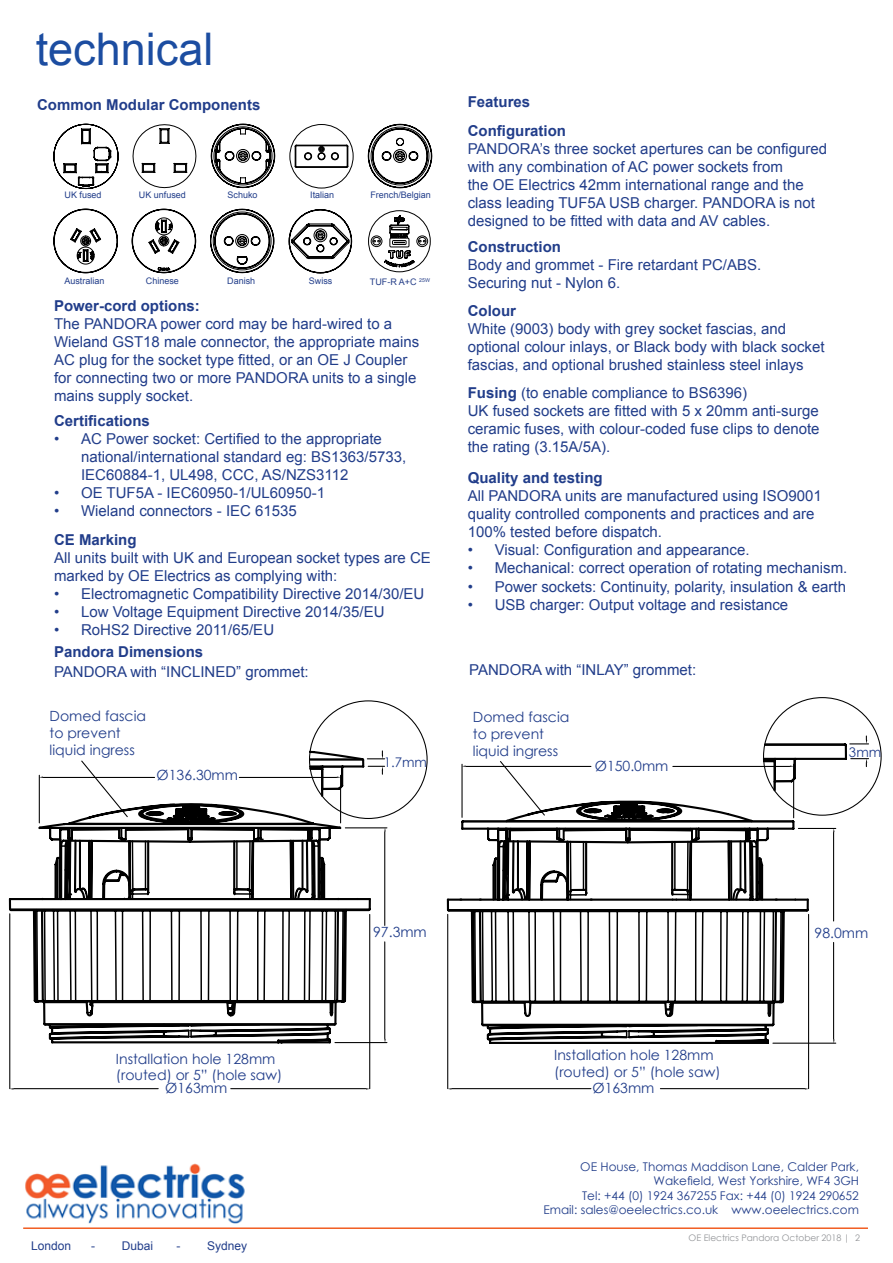
<style>
.page{position:relative;width:893px;height:1263px;background:#fff}
.page>*{position:absolute;margin:0;border:0;box-sizing:border-box;transform-origin:0 0}
.t1{font:45px "Arial";color:#1c4da1}
.t2{font:15px/18px "Arial";color:#213d8a}
.t3{font:700 15px/28.8px "Arial";color:#213d8a}
.t4{font:14.1px/16.8px "Century Gothic";color:#213d8a}
.t5{font:13.35px "Century Gothic";color:#213d8a}
.t6{font:12px/14.4px "Century Gothic";color:#213d8a;text-align:right}
.t7{font:12px "Arial";color:#213d8a}
.t8{font:9px "Arial";color:#213d8a}
.t9{font:9px "Century Gothic";color:#939598}
.t10{font:9px "Arial";color:#253e88}
.s1{font-weight:700}
</style>
<div class="page">
<img style="left:25px;top:1163px;width:220px;height:61px">
<hr style="left:23px;top:1227px;width:845px;height:2px;background:#f15d22">
<svg style="left:53px;top:124px;width:65px;height:65px"></svg>
<svg style="left:132px;top:124px;width:65px;height:64px"></svg>
<svg style="left:211px;top:124px;width:64px;height:64px"></svg>
<svg style="left:368px;top:124px;width:64px;height:64px"></svg>
<div style="left:305px;top:153px;width:6px;height:7px;border:1px solid #000;border-radius:50%"></div>
<div style="left:332px;top:153px;width:6px;height:7px;border:1px solid #000;border-radius:50%"></div>
<svg style="left:318px;top:147px;width:6px;height:5px"></svg>
<div style="left:318px;top:153px;width:7px;height:7px;border:1px solid #000;border-radius:50%"></div>
<div style="left:331px;top:153px;width:8px;height:7px;border:1px solid #000;border-radius:50%"></div>
<div style="left:304px;top:153px;width:8px;height:7px;border:1px solid #000;border-radius:50%"></div>
<hr style="left:296px;top:146px;width:50px;height:1px;background:#000">
<hr style="left:296px;top:145px;width:51px;height:1px;background:#000">
<hr style="left:296px;top:167px;width:51px;height:1px;background:#000">
<svg style="left:346px;top:145px;width:3px;height:23px"></svg>
<div style="left:289px;top:124px;width:64px;height:64px;border:1px solid #000;border-radius:50%"></div>
<svg style="left:295px;top:145px;width:2px;height:23px"></svg>
<svg style="left:132px;top:209px;width:64px;height:64px"></svg>
<svg style="left:53px;top:209px;width:65px;height:64px"></svg>
<svg style="left:210px;top:209px;width:64px;height:64px"></svg>
<svg style="left:289px;top:209px;width:63px;height:64px"></svg>
<div style="left:368px;top:210px;width:63px;height:62px;border:1px solid #000;border-radius:50%"></div>
<svg style="left:371px;top:215px;width:57px;height:52px"></svg>
<svg style="left:486px;top:1026px;width:284px;height:18px"></svg>
<svg style="left:446px;top:820px;width:363px;height:206px"></svg>
<svg style="left:492px;top:765px;width:272px;height:138px"></svg>
<hr style="left:793px;top:764px;width:1px;height:54px;background:#000">
<hr style="left:461px;top:764px;width:2px;height:53px;background:#000">
<hr style="left:673px;top:766px;width:117px;height:1px;background:#000">
<hr style="left:466px;top:766px;width:125px;height:1px;background:#000">
<hr style="left:773px;top:1043px;width:63px;height:1px;background:#000">
<hr style="left:798px;top:828px;width:38px;height:1px;background:#000">
<hr style="left:833px;top:942px;width:1px;height:97px;background:#000">
<hr style="left:833px;top:832px;width:1px;height:89px;background:#000">
<hr style="left:447px;top:914px;width:1px;height:175px;background:#000">
<hr style="left:808px;top:914px;width:1px;height:175px;background:#000">
<hr style="left:452px;top:1088px;width:139px;height:1px;background:#000">
<hr style="left:660px;top:1088px;width:145px;height:1px;background:#000">
<svg style="left:499px;top:761px;width:47px;height:56px"></svg>
<svg style="left:762px;top:697px;width:120px;height:119px"></svg>
<svg style="left:48px;top:1025px;width:284px;height:19px"></svg>
<svg style="left:8px;top:826px;width:363px;height:199px"></svg>
<svg style="left:35px;top:774px;width:291px;height:138px"></svg>
<svg style="left:140px;top:803px;width:102px;height:21px"></svg>
<hr style="left:39px;top:775px;width:1px;height:48px;background:#000">
<hr style="left:340px;top:775px;width:1px;height:48px;background:#000">
<hr style="left:43px;top:777px;width:112px;height:1px;background:#000">
<hr style="left:239px;top:777px;width:98px;height:1px;background:#000">
<hr style="left:345px;top:827px;width:42px;height:1px;background:#000">
<hr style="left:335px;top:1042px;width:52px;height:1px;background:#000">
<hr style="left:384px;top:832px;width:1px;height:93px;background:#000">
<hr style="left:384px;top:942px;width:1px;height:96px;background:#000">
<hr style="left:9px;top:914px;width:1px;height:175px;background:#000">
<hr style="left:369px;top:914px;width:1px;height:175px;background:#000">
<hr style="left:14px;top:1088px;width:144px;height:1px;background:#000">
<hr style="left:231px;top:1088px;width:135px;height:1px;background:#000">
<svg style="left:80px;top:760px;width:49px;height:58px"></svg>
<svg style="left:307px;top:700px;width:121px;height:119px"></svg>
<h1 class="t1" style="left:36px;top:19px;width:179px">technical</h1>
<p class="t3" style="left:37px;top:91px;width:225px">Common Modular Components</p>
<p class="t3" style="left:468px;top:88px;width:100px">Features<br>Configuration</p>
<p class="t2" style="left:468px;top:140px;width:361px">PANDORA’s three socket apertures can be configured with any combination of AC power sockets from<br>the OE Electrics 42mm international range and the class leading TUF5A USB charger. PANDORA is not designed to be fitted with data and AV cables.</p>
<p class="t8" style="left:65px;top:189px;width:39px">UK fused</p>
<p class="t8" style="left:139px;top:189px;width:49px">UK unfused</p>
<p class="t8" style="left:228px;top:189px;width:32px">Schuko</p>
<p class="t8" style="left:310px;top:189px;width:26px">Italian</p>
<p class="t8" style="left:370px;top:189px;width:62px">French/Belgian</p>
<p class="t8" style="left:64px;top:275px;width:42px">Australian</p>
<p class="t8" style="left:146px;top:275px;width:35px">Chinese</p>
<p class="t8" style="left:227px;top:275px;width:30px">Danish</p>
<p class="t8" style="left:309px;top:275px;width:25px">Swiss</p>
<p class="t10" style="left:370px;top:276px;width:62px">TUF-R A+C <sup>25W</sup></p>
<p class="t3" style="left:54px;top:292px;width:147px">Power-cord options:</p>
<p class="t2" style="left:54px;top:315px;width:367px">The PANDORA power cord may be hard-wired to a Wieland GST18 male connector, the appropriate mains AC plug for the socket type fitted, or an OE J Coupler for connecting two or more PANDORA units to a single mains supply socket.</p>
<p class="t3" style="left:54px;top:407px;width:97px">Certifications</p>
<p class="t2" style="left:81px;top:430px;width:327px;text-indent:-27px">• AC Power socket: Certified to the appropriate national/international standard eg: BS1363/5733,<br>IEC60884-1, UL498, CCC, AS/NZS3112</p>
<p class="t2" style="left:54px;top:484px;width:272px">• OE TUF5A - IEC60950-1/UL60950-1</p>
<p class="t2" style="left:54px;top:502px;width:244px">• Wieland connectors - IEC 61535</p>
<p class="t3" style="left:54px;top:526px;width:84px">CE Marking</p>
<p class="t2" style="left:54px;top:549px;width:378px">All units built with UK and European socket types are CE marked by OE Electrics as complying with:</p>
<p class="t2" style="left:54px;top:585px;width:372px">• Electromagnetic Compatibility Directive 2014/30/EU</p>
<p class="t2" style="left:54px;top:603px;width:332px">• Low Voltage Equipment Directive 2014/35/EU</p>
<p class="t2" style="left:54px;top:621px;width:222px">• RoHS2 Directive 2011/65/EU</p>
<p class="t3" style="left:468px;top:233px;width:95px">Construction</p>
<p class="t2" style="left:468px;top:256px;width:295px">Body and grommet - Fire retardant PC/ABS.<br>Securing nut - Nylon 6.</p>
<p class="t3" style="left:468px;top:297px;width:50px">Colour</p>
<p class="t2" style="left:468px;top:320px;width:358px">White (9003) body with grey socket fascias, and optional colour inlays, or Black body with black socket fascias, and optional brushed stainless steel inlays</p>
<p class="t2" style="left:468px;top:384px;width:353px"><span class="s1">Fusing</span> (to enable compliance to BS6396)<br>UK fused sockets are fitted with 5 x 20mm anti-surge ceramic fuses, with colour-coded fuse clips to denote the rating (3.15A/5A).</p>
<p class="t3" style="left:468px;top:464px;width:137px">Quality and testing</p>
<p class="t2" style="left:468px;top:487px;width:356px">All PANDORA units are manufactured using ISO9001 quality controlled components and practices and are<br>100% tested before dispatch.</p>
<p class="t2" style="left:468px;top:541px;width:283px">• Visual: Configuration and appearance.</p>
<p class="t2" style="left:468px;top:559px;width:381px">• Mechanical: correct operation of rotating mechanism.</p>
<p class="t2" style="left:468px;top:577px;width:380px">• Power sockets: Continuity, polarity, insulation &amp; earth</p>
<p class="t2" style="left:468px;top:595px;width:322px">• USB charger: Output voltage and resistance</p>
<p class="t3" style="left:54px;top:638px;width:151px">Pandora Dimensions</p>
<p class="t2" style="left:54px;top:663px;width:256px">PANDORA with “INCLINED” grommet:</p>
<p class="t2" style="left:469px;top:661px;width:228px">PANDORA with “INLAY” grommet:</p>
<p class="t4" style="left:50px;top:708px;width:98px">Domed fascia to prevent liquid ingress</p>
<p class="t4" style="left:157px;top:766px;width:83px">Ø136.30mm</p>
<p class="t5" style="left:384px;top:753px;width:45px">1.7mm</p>
<p class="t4" style="left:473px;top:708px;width:98px">Domed fascia to prevent liquid ingress</p>
<p class="t4" style="left:595px;top:757px;width:75px">Ø150.0mm</p>
<p class="t4" style="left:373px;top:924px;width:55px">97.3mm</p>
<p class="t4" style="left:116px;top:1050px;width:168px">Installation hole 128mm (routed) or 5” (hole saw)</p>
<p class="t4" style="left:165px;top:1079px;width:63px">Ø163mm</p>
<p class="t4" style="left:554px;top:1047px;width:168px">Installation hole 128mm (routed) or 5” (hole saw)</p>
<p class="t4" style="left:592px;top:1079px;width:63px">Ø163mm</p>
<p class="t5" style="left:849px;top:742px;width:34px">3mm</p>
<p class="t4" style="left:815px;top:924px;width:55px">98.0mm</p>
<p class="t7" style="left:31px;top:1238px;width:42px">London</p>
<p class="t7" style="left:91px;top:1238px;width:64px">- Dubai</p>
<p class="t7" style="left:177px;top:1238px;width:72px">- Sydney</p>
<p class="t6" style="left:543px;top:1159px;width:317px">OE House, Thomas Maddison Lane, Calder Park, Wakefield, West Yorkshire, WF4 3GH<br>Tel: +44 (0) 1924 367255 Fax: +44 (0) 1924 290652<br>Email: sales@oeelectrics.co.uk www.oeelectrics.com</p>
<p class="t9" style="left:689px;top:1231px;width:173px">OE Electrics Pandora October 2018 | 2</p>
</div>
